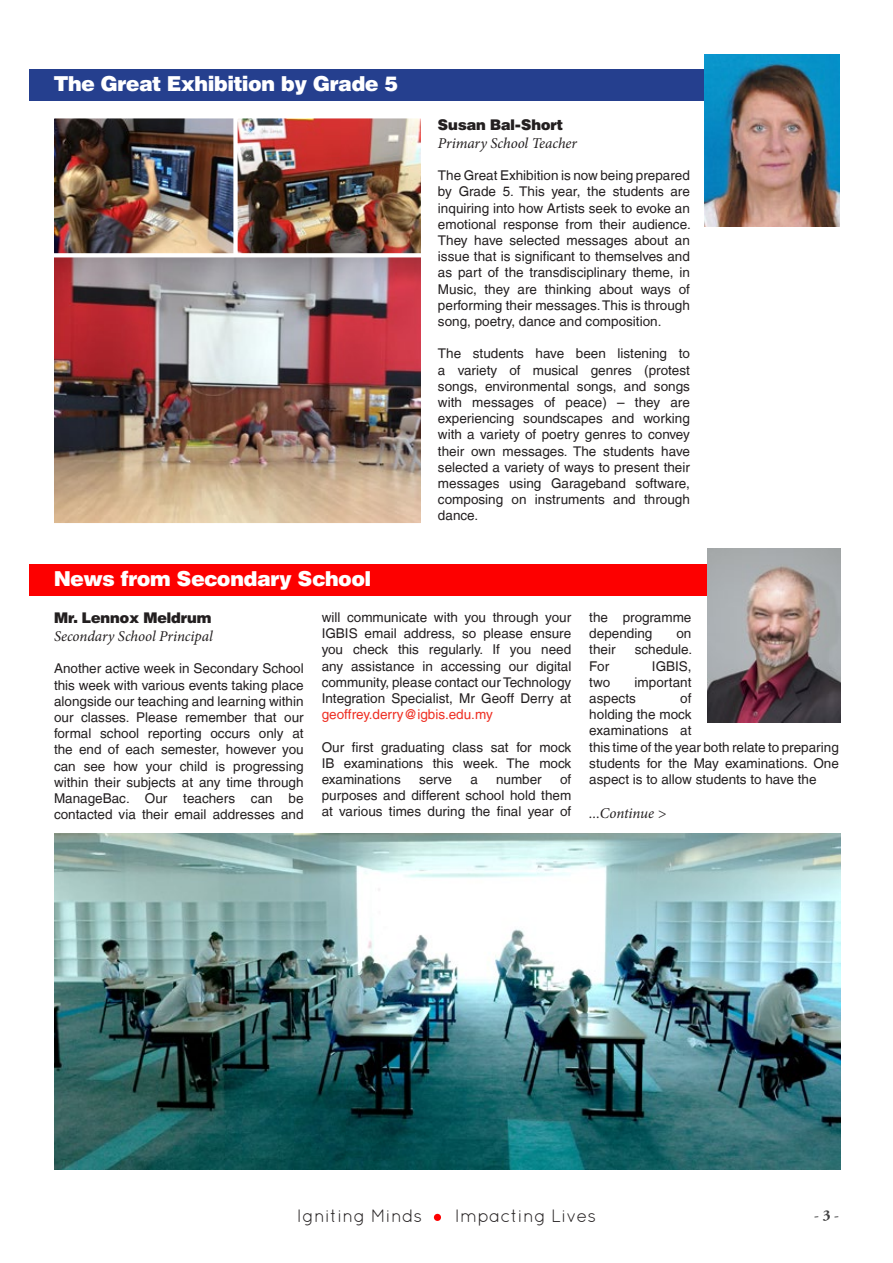
<style>
.page{position:relative;width:893px;height:1263px;background:#fff}
.page>*{position:absolute;margin:0;border:0;box-sizing:border-box;transform-origin:0 0}
.t1{font:900 21px "Helvetica BQ";color:#fff}
.t2{font:18px "Quicksand";color:#231f20}
.t3{font:italic 15px "Minion Pro";letter-spacing:-.005em;color:#231f20}
.t4{font:900 15px "Helvetica BQ";color:#231f20}
.t5{font:15px "Adobe Garamond Pro";color:#3e3e3f}
.t6{font:13.5px/16.2px "Helvetica LT";color:#231f20;text-align:justify}
.t7{font:13.5px "Helvetica LT";color:#ee2e22}
.s1{font-weight:700}
</style>
<div class="page">
<div style="left:434px;top:1214px;width:7px;height:7px;background:#fd0000;border-radius:50%"></div>
<div style="left:30px;top:69px;width:809px;height:31px;background:#253f8e"></div>
<img style="left:704px;top:54px;width:135px;height:173px">
<img style="left:55px;top:119px;width:365px;height:132px">
<div style="left:50px;top:114px;width:192px;height:148px;border:4px solid #fff;border-radius:2px"></div>
<div style="left:233px;top:114px;width:192px;height:148px;border:4px solid #fff;border-radius:2px"></div>
<img style="left:50px;top:251px;width:375px;height:272px">
<div style="left:30px;top:564px;width:809px;height:31px;background:#fd0000"></div>
<img style="left:707px;top:549px;width:133px;height:173px">
<img style="left:54px;top:833px;width:786px;height:336px">
<h1 class="t1" style="left:54px;top:71px;width:346px">The Great Exhibition by Grade 5</h1>
<h1 class="t1" style="left:54px;top:566px;width:319px">News from Secondary School</h1>
<p class="t4" style="left:438px;top:115px;width:126px">Susan Bal-Short</p>
<p class="t3" style="left:438px;top:133px;width:141px">Primary School Teacher</p>
<p class="t6" style="left:438px;top:167px;width:254px">The Great Exhibition is now being prepared by Grade 5. This year, the students are inquiring into how Artists seek to evoke an emotional response from their audience.<br>They have selected messages about an issue that is significant to themselves and as part of the transdisciplinary theme, in Music, they are thinking about ways of performing their messages. This is through song, poetry, dance and composition.</p>
<p class="t6" style="left:438px;top:345px;width:253px">The students have been listening to a variety of musical genres (protest songs, environmental songs, and songs with messages of peace) – they are experiencing soundscapes and working with a variety of poetry genres to convey their own messages. The students have selected a variety of ways to present their messages using Garageband software, composing on instruments and through dance.</p>
<p class="t4" style="left:54px;top:609px;width:159px">Mr. Lennox Meldrum</p>
<p class="t3" style="left:54px;top:626px;width:160px">Secondary School Principal</p>
<p class="t6" style="left:54px;top:660px;width:251px">Another active week in Secondary School this week with various events taking place alongside our teaching and learning within our classes. Please remember that our formal school reporting occurs only at the end of each semester, however you can see how your child is progressing within their subjects at any time through ManageBac. Our teachers can be contacted via their email addresses and</p>
<p class="t6" style="left:322px;top:609px;width:251px">will communicate with you through your IGBIS email address, so please ensure you check this regularly. If you need any assistance in accessing our digital community, please contact our Technology Integration Specialist, Mr Geoff Derry at</p>
<p class="t7" style="left:322px;top:707px;width:173px">geoffrey.derry@igbis.edu.my</p>
<p class="t6" style="left:322px;top:739px;width:251px">Our first graduating class sat for mock IB examinations this week. The mock examinations</p>
<p class="t6" style="left:322px;top:771px;width:251px;text-indent:238px">of purposes and different school hold them at various times during the final year of</p>
<p class="t6" style="left:419px;top:771px;width:35px">serve</p>
<p class="t6" style="left:470px;top:771px;width:9px">a</p>
<p class="t6" style="left:496px;top:771px;width:47px">number</p>
<p class="t6" style="left:589px;top:609px;width:104px">the programme depending</p>
<p class="t6" style="left:676px;top:625px;width:17px">on</p>
<p class="t6" style="left:589px;top:642px;width:28px">their</p>
<p class="t6" style="left:635px;top:642px;width:59px">schedule.</p>
<p class="t6" style="left:589px;top:658px;width:21px">For</p>
<p class="t6" style="left:652px;top:658px;width:41px">IGBIS,</p>
<p class="t6" style="left:589px;top:674px;width:22px">two</p>
<p class="t6" style="left:589px;top:674px;width:104px;text-indent:45px">important aspects</p>
<p class="t6" style="left:589px;top:690px;width:251px;text-align:left;text-indent:91px">of<br>holding the mock<br>examinations at<br>this time of the year both relate to preparing students for the May examinations. One aspect is to allow students to have the</p>
<p class="t3" style="left:589px;top:803px;width:79px">...Continue &gt;</p>
<h2 class="t2" style="left:297px;top:1205px;width:127px">Igniting Minds</h2>
<h2 class="t2" style="left:455px;top:1205px;width:143px">Impacting Lives</h2>
<p class="t5" style="left:814px;top:1206px;width:26px">- <span class="s1">3</span> -</p>
</div>
